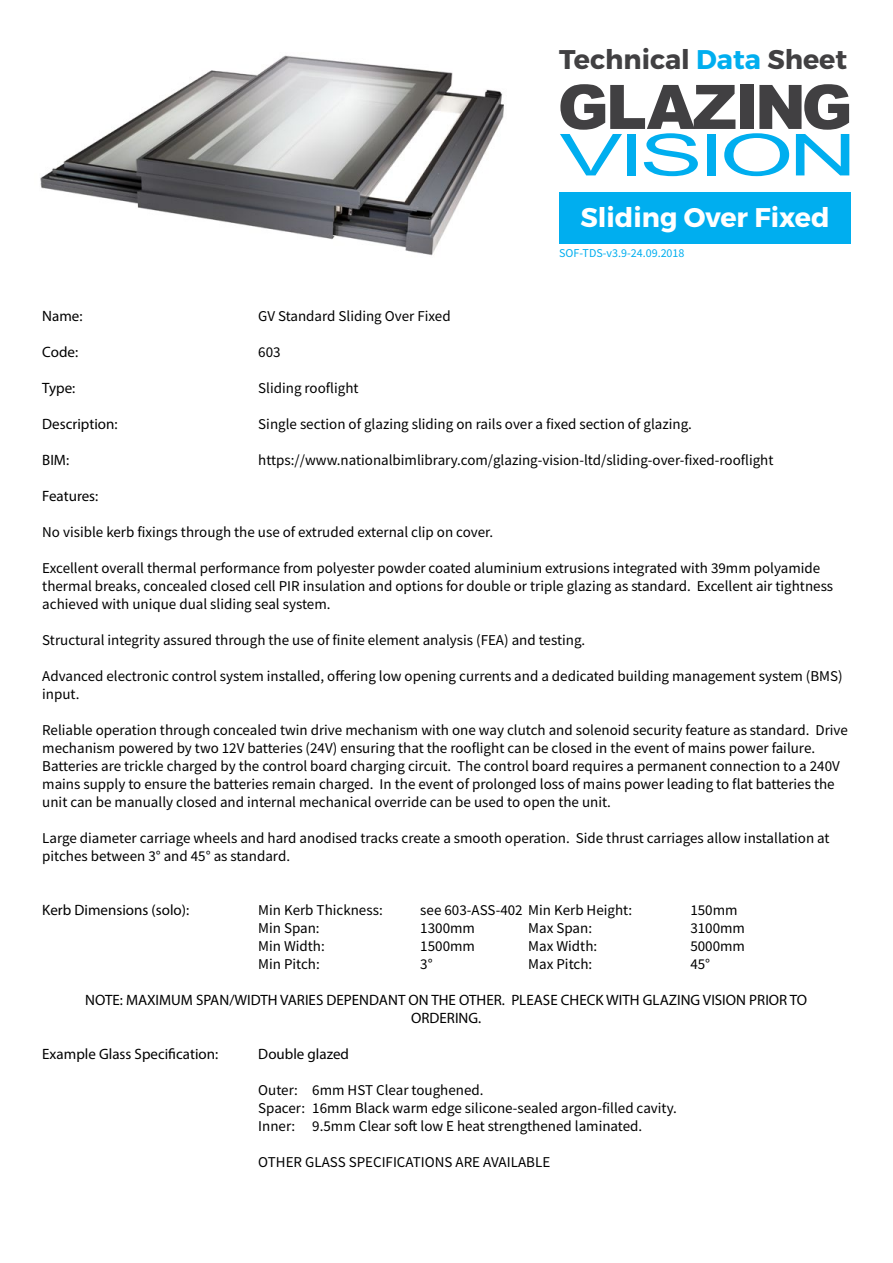
<style>
.page{position:relative;width:893px;height:1263px;background:#fff}
.page>*{position:absolute;margin:0;border:0;box-sizing:border-box;transform-origin:0 0}
.t1{font:700 27px "Montserrat";color:#414042}
.t2{font:700 27px "Montserrat";color:#fff}
.t3{font:15px/18px "Source Sans Pro";color:#000}
.t4{font:15px/18px "Myriad Pro";color:#000;text-align:center}
.t5{font:12px "Source Sans Pro";color:#00aeef}
.s1{color:#00aeef}
</style>
<div class="page">
<svg style="left:560px;top:84px;width:289px;height:92px"></svg>
<div style="left:559px;top:192px;width:292px;height:52px;background:#00aeef"></div>
<img style="left:40px;top:55px;width:464px;height:201px">
<h1 class="t1" style="left:559px;top:42px;width:290px">Technical <span class="s1">Data</span> Sheet</h1>
<h1 class="t2" style="left:580px;top:200px;width:250px">Sliding Over Fixed</h1>
<p class="t5" style="left:559px;top:245px;width:127px">SOF-TDS-v3.9-24.09.2018</p>
<p class="t4" style="left:42px;top:306px;width:42px">Name:</p>
<p class="t3" style="left:258px;top:307px;width:194px">GV Standard Sliding Over Fixed</p>
<p class="t4" style="left:42px;top:342px;width:37px">Code:</p>
<p class="t3" style="left:258px;top:343px;width:24px">603</p>
<p class="t4" style="left:42px;top:378px;width:35px">Type:</p>
<p class="t3" style="left:258px;top:379px;width:102px">Sliding rooflight</p>
<p class="t4" style="left:42px;top:414px;width:77px">Description:</p>
<p class="t3" style="left:258px;top:415px;width:435px">Single section of glazing sliding on rails over a fixed section of glazing.</p>
<p class="t4" style="left:42px;top:450px;width:28px">BIM:</p>
<p class="t3" style="left:258px;top:451px;width:517px">https://www.nationalbimlibrary.com/glazing-vision-ltd/sliding-over-fixed-rooflight</p>
<p class="t4" style="left:42px;top:486px;width:58px">Features:</p>
<p class="t3" style="left:42px;top:523px;width:453px">No visible kerb fixings through the use of extruded external clip on cover.</p>
<p class="t3" style="left:42px;top:559px;width:792px">Excellent overall thermal performance from polyester powder coated aluminium extrusions integrated with 39mm polyamide thermal breaks, concealed closed cell PIR insulation and options for double or triple glazing as standard. Excellent air tightness achieved with unique dual sliding seal system.</p>
<p class="t3" style="left:42px;top:631px;width:545px">Structural integrity assured through the use of finite element analysis (FEA) and testing.</p>
<p class="t3" style="left:42px;top:667px;width:802px">Advanced electronic control system installed, offering low opening currents and a dedicated building management system (BMS) input.</p>
<p class="t3" style="left:42px;top:721px;width:807px">Reliable operation through concealed twin drive mechanism with one way clutch and solenoid security feature as standard. Drive mechanism powered by two 12V batteries (24V) ensuring that the rooflight can be closed in the event of mains power failure.<br>Batteries are trickle charged by the control board charging circuit. The control board requires a permanent connection to a 240V mains supply to ensure the batteries remain charged. In the event of prolonged loss of mains power leading to flat batteries the unit can be manually closed and internal mechanical override can be used to open the unit.</p>
<p class="t3" style="left:42px;top:829px;width:789px">Large diameter carriage wheels and hard anodised tracks create a smooth operation. Side thrust carriages allow installation at pitches between 3° and 45° as standard.</p>
<p class="t4" style="left:42px;top:900px;width:148px">Kerb Dimensions (solo):</p>
<p class="t3" style="left:258px;top:901px;width:126px">Min Kerb Thickness:</p>
<p class="t3" style="left:420px;top:901px;width:213px">see 603-ASS-402 Min Kerb Height:</p>
<p class="t3" style="left:690px;top:901px;width:49px">150mm</p>
<p class="t3" style="left:258px;top:919px;width:63px">Min Span:</p>
<p class="t3" style="left:420px;top:919px;width:56px">1300mm</p>
<p class="t3" style="left:528px;top:919px;width:65px">Max Span:</p>
<p class="t3" style="left:690px;top:919px;width:56px">3100mm</p>
<p class="t3" style="left:258px;top:937px;width:68px">Min Width:</p>
<p class="t3" style="left:420px;top:937px;width:56px">1500mm</p>
<p class="t3" style="left:528px;top:937px;width:70px">Max Width:</p>
<p class="t3" style="left:690px;top:937px;width:56px">5000mm</p>
<p class="t3" style="left:258px;top:955px;width:63px">Min Pitch:</p>
<p class="t3" style="left:420px;top:955px;width:14px">3°</p>
<p class="t3" style="left:528px;top:955px;width:65px">Max Pitch:</p>
<p class="t3" style="left:690px;top:955px;width:21px">45°</p>
<p class="t4" style="left:85px;top:990px;width:724px">NOTE: MAXIMUM SPAN/WIDTH VARIES DEPENDANT ON THE OTHER. PLEASE CHECK WITH GLAZING VISION PRIOR TO<br>ORDERING.</p>
<p class="t4" style="left:42px;top:1044px;width:177px">Example Glass Specification:</p>
<p class="t4" style="left:258px;top:1044px;width:92px">Double glazed</p>
<p class="t3" style="left:258px;top:1081px;width:420px">Outer: 6mm HST Clear toughened.<br>Spacer: 16mm Black warm edge silicone-sealed argon-filled cavity.<br>Inner: 9.5mm Clear soft low E heat strengthened laminated.</p>
<p class="t3" style="left:258px;top:1153px;width:293px">OTHER GLASS SPECIFICATIONS ARE AVAILABLE</p>
</div>
